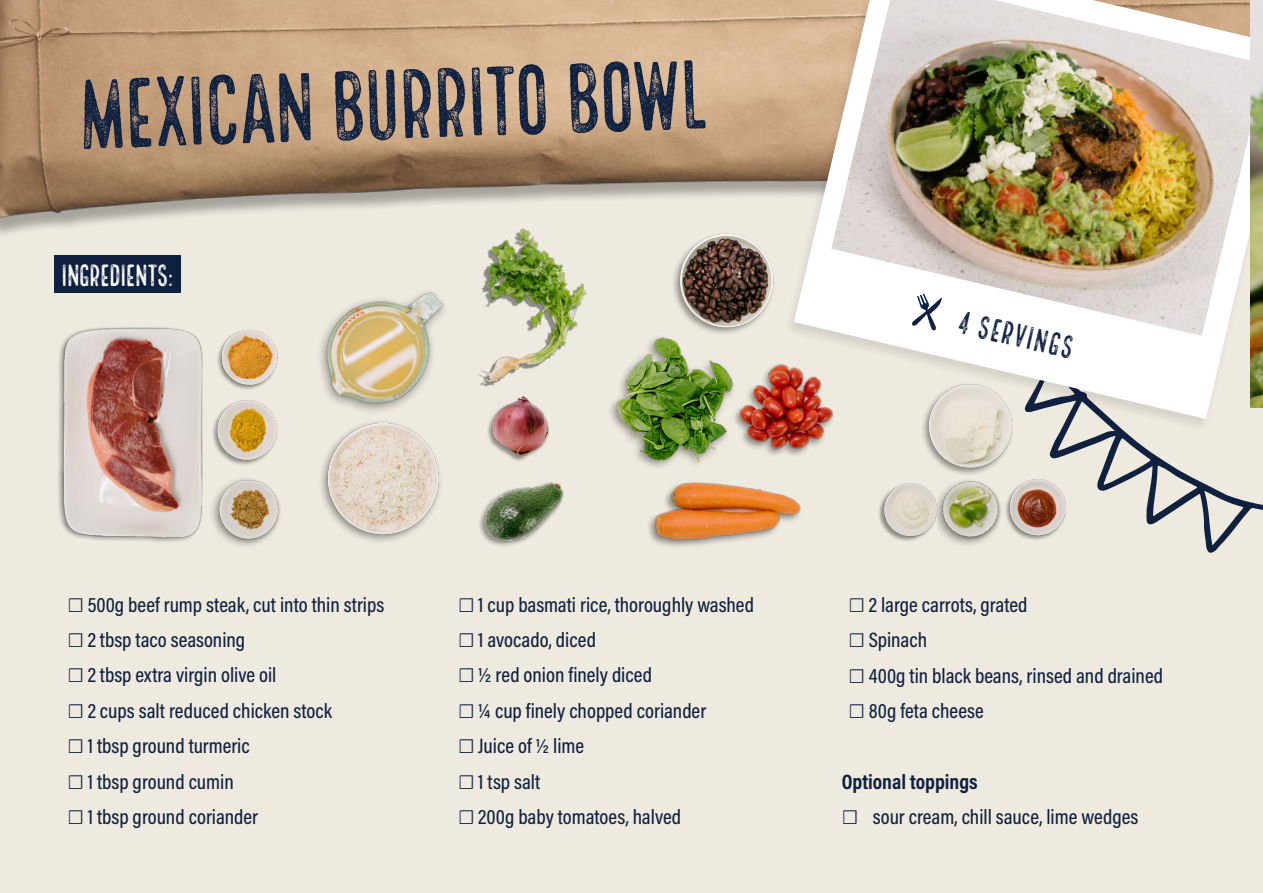
<style>
.page{position:relative;width:1263px;height:893px;background:#efeae0}
.page>*{position:absolute;margin:0;border:0;box-sizing:border-box;transform-origin:0 0}
.t1{font:96px "Local Brewery Five";color:#102140}
.t2{font:31.5px "Local Brewery Five";color:#102140}
.t3{font:30px "Local Brewery Five";letter-spacing:-.06em;color:#fff}
.t4{font:500 21px/35.4px "Acumin Pro Cond";color:#102140}
.s1{font-weight:700}
</style>
<div class="page">
<svg style="left:1049px;top:433px;width:214px;height:120px"></svg>
<img style="left:0;top:0;width:783px;height:235px">
<div style="left:783px;top:0;width:480px;height:433px;background:#000;opacity:.1"></div>
<svg style="left:794px;top:0;width:469px;height:419px"></svg>
<div style="left:54px;top:255px;width:127px;height:37px;background:#102140"></div>
<img style="left:831px;top:0;width:419px;height:336px">
<img style="left:737px;top:357px;width:100px;height:89px">
<div style="left:941px;top:480px;width:62px;height:62px;background:#000;opacity:.2"></div>
<img style="left:938px;top:480px;width:61px;height:65px">
<img style="left:58px;top:327px;width:145px;height:215px">
<img style="left:436px;top:214px;width:170px;height:173px">
<div style="left:477px;top:481px;width:87px;height:67px;background:#000;opacity:.4"></div>
<img style="left:483px;top:481px;width:81px;height:61px">
<div style="left:671px;top:232px;width:105px;height:104px;background:#000;opacity:.4"></div>
<img style="left:679px;top:232px;width:99px;height:98px">
<div style="left:317px;top:419px;width:126px;height:126px;background:#000;opacity:.4"></div>
<img style="left:325px;top:429px;width:118px;height:111px">
<img style="left:648px;top:426px;width:165px;height:121px">
<img style="left:317px;top:263px;width:160px;height:166px">
<div style="left:607px;top:334px;width:130px;height:137px;background:#000;opacity:.4"></div>
<img style="left:615px;top:335px;width:119px;height:130px">
<div style="left:210px;top:475px;width:72px;height:74px;background:#000;opacity:.4"></div>
<img style="left:218px;top:478px;width:62px;height:62px">
<div style="left:216px;top:329px;width:62px;height:62px;background:#000;opacity:.4"></div>
<img style="left:220px;top:329px;width:58px;height:58px">
<div style="left:211px;top:400px;width:67px;height:66px;background:#000;opacity:.4"></div>
<img style="left:217px;top:400px;width:61px;height:61px">
<div style="left:1004px;top:479px;width:62px;height:62px;background:#000;opacity:.4"></div>
<img style="left:1010px;top:478px;width:57px;height:59px">
<div style="left:878px;top:483px;width:59px;height:59px;background:#000;opacity:.4"></div>
<img style="left:883px;top:483px;width:54px;height:54px">
<div style="left:921px;top:382px;width:94px;height:94px;background:#000;opacity:.4"></div>
<img style="left:927px;top:383px;width:86px;height:86px">
<div style="left:486px;top:395px;width:63px;height:68px;background:#000;opacity:.4"></div>
<img style="left:491px;top:395px;width:58px;height:62px">
<svg style="left:912px;top:294px;width:30px;height:37px"></svg>
<img style="left:1250px;top:0;width:13px;height:408px">
<h1 class="t1" style="left:74px;top:63px;width:637px;rotate:-2deg">MEXICAN BURRITO BOWL</h1>
<h3 class="t3" style="left:61px;top:259px;width:115px">INGREDIENTS:</h3>
<h2 class="t2" style="left:962px;top:305px;width:120px;rotate:13deg">4 SERVINGS</h2>
<p class="t4" style="left:67px;top:586px;width:318px"><span class="s1">☐</span> 500g beef rump steak, cut into thin strips <span class="s1">☐</span> 2 tbsp taco seasoning<br><span class="s1">☐</span> 2 tbsp extra virgin olive oil<br><span class="s1">☐</span> 2 cups salt reduced chicken stock<br><span class="s1">☐</span> 1 tbsp ground turmeric<br><span class="s1">☐</span> 1 tbsp ground cumin<br><span class="s1">☐</span> 1 tbsp ground coriander</p>
<p class="t4" style="left:458px;top:586px;width:298px"><span class="s1">☐</span> 1 cup basmati rice, thoroughly washed <span class="s1">☐</span> 1 avocado, diced<br><span class="s1">☐</span> ½ red onion finely diced<br><span class="s1">☐</span> ¼ cup finely chopped coriander<br><span class="s1">☐</span> Juice of ½ lime<br><span class="s1">☐</span> 1 tsp salt<br><span class="s1">☐</span> 200g baby tomatoes, halved</p>
<p class="t4" style="left:848px;top:586px;width:316px"><span class="s1">☐</span> 2 large carrots, grated<br><span class="s1">☐</span> Spinach<br><span class="s1">☐</span> 400g tin black beans, rinsed and drained <span class="s1">☐</span> 80g feta cheese</p>
<p class="t4" style="left:842px;top:763px;width:298px"><span class="s1">Optional toppings<br>☐</span> sour cream, chill sauce, lime wedges</p>
</div>
